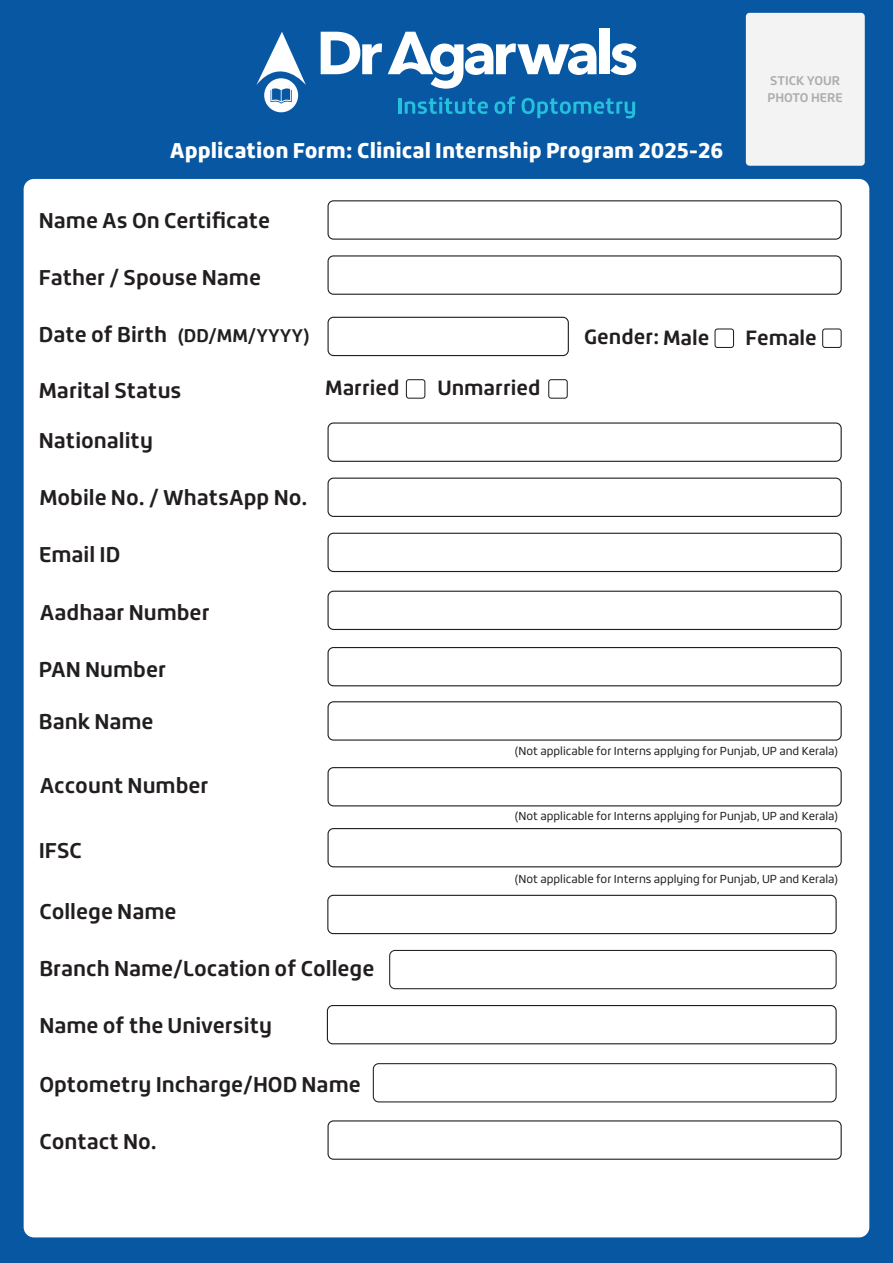
<style>
.page{position:relative;width:893px;height:1263px;background:#0857a3}
.page>*{position:absolute;margin:0;border:0;box-sizing:border-box;transform-origin:0 0}
.t1{font:700 21px "Roihu";color:#221e1f}
.t2{font:900 21px "Roihu";color:#fff}
.t3{font:700 20.25px "Roihu";color:#221e1f}
.t4{font:700 18px "Roihu";color:#221e1f}
.t5{font:700 12.3px/16.5px "Roihu";color:#acadad}
.t6{font:11.25px "Roihu";color:#221e1f}
.s1{font-size:21px}
</style>
<div class="page">
<div style="left:24px;top:179px;width:845px;height:1058px;background:#fff;border-radius:10px"></div>
<div style="left:389px;top:950px;width:448px;height:39px;border:1px solid #221e1f;border-radius:5px"></div>
<div style="left:327px;top:895px;width:510px;height:39px;border:1px solid #221e1f;border-radius:5px"></div>
<div style="left:327px;top:1005px;width:510px;height:39px;border:1px solid #221e1f;border-radius:5px"></div>
<div style="left:373px;top:1063px;width:464px;height:39px;border:1px solid #221e1f;border-radius:5px"></div>
<div style="left:746px;top:13px;width:119px;height:153px;background:#f3f3f3;border-radius:4px"></div>
<svg style="left:321px;top:32px;width:61px;height:42px"></svg>
<div style="left:599px;top:29px;width:10px;height:45px;background:#fff"></div>
<svg style="left:610px;top:43px;width:27px;height:32px"></svg>
<svg style="left:388px;top:32px;width:208px;height:57px"></svg>
<hr style="left:398px;top:98px;width:3px;height:16px;background:#23c1db">
<svg style="left:405px;top:97px;width:83px;height:17px"></svg>
<svg style="left:494px;top:96px;width:21px;height:18px"></svg>
<svg style="left:522px;top:98px;width:113px;height:20px"></svg>
<svg style="left:256px;top:32px;width:50px;height:80px"></svg>
<div style="left:327px;top:200px;width:515px;height:40px;border:1px solid #221e1f;border-radius:5px"></div>
<div style="left:327px;top:255px;width:515px;height:40px;border:1px solid #221e1f;border-radius:5px"></div>
<div style="left:327px;top:317px;width:242px;height:39px;border:1px solid #221e1f;border-radius:5px"></div>
<div style="left:327px;top:478px;width:515px;height:39px;border:1px solid #221e1f;border-radius:5px"></div>
<div style="left:327px;top:422px;width:515px;height:40px;border:1px solid #221e1f;border-radius:5px"></div>
<div style="left:327px;top:533px;width:515px;height:39px;border:1px solid #221e1f;border-radius:5px"></div>
<div style="left:327px;top:591px;width:515px;height:39px;border:1px solid #221e1f;border-radius:5px"></div>
<div style="left:327px;top:647px;width:515px;height:39px;border:1px solid #221e1f;border-radius:5px"></div>
<div style="left:327px;top:701px;width:515px;height:40px;border:1px solid #221e1f;border-radius:5px"></div>
<div style="left:327px;top:767px;width:515px;height:39px;border:1px solid #221e1f;border-radius:5px"></div>
<div style="left:327px;top:828px;width:515px;height:39px;border:1px solid #221e1f;border-radius:5px"></div>
<div style="left:327px;top:1120px;width:515px;height:40px;border:1px solid #221e1f;border-radius:5px"></div>
<div style="left:406px;top:379px;width:19px;height:20px;border:1px solid #221e1f;border-radius:2px"></div>
<div style="left:714px;top:328px;width:20px;height:20px;border:1px solid #221e1f;border-radius:2px"></div>
<div style="left:822px;top:328px;width:20px;height:20px;border:1px solid #221e1f;border-radius:2px"></div>
<div style="left:548px;top:379px;width:20px;height:20px;border:1px solid #221e1f;border-radius:2px"></div>
<p class="t2" style="left:170px;top:138px;width:555px">Application Form: Clinical Internship Program 2025-26</p>
<p class="t1" style="left:39px;top:208px;width:233px">Name As On Certificate</p>
<p class="t5" style="left:767px;top:73px;width:77px">STICK YOUR<br>PHOTO HERE</p>
<p class="t1" style="left:39px;top:265px;width:224px">Father / Spouse Name</p>
<p class="t4" style="left:39px;top:325px;width:272px"><span class="s1">Date of Birth</span> (DD/MM/YYYY)</p>
<p class="t1" style="left:39px;top:378px;width:144px">Marital Status</p>
<p class="t1" style="left:39px;top:429px;width:116px">Nationality</p>
<p class="t1" style="left:39px;top:486px;width:270px">Mobile No. / WhatsApp No.</p>
<p class="t1" style="left:39px;top:543px;width:83px">Email ID</p>
<p class="t1" style="left:40px;top:601px;width:171px">Aadhaar Number</p>
<p class="t1" style="left:39px;top:658px;width:129px">PAN Number</p>
<p class="t1" style="left:39px;top:709px;width:116px">Bank Name</p>
<p class="t3" style="left:325px;top:377px;width:76px">Married</p>
<p class="t1" style="left:40px;top:773px;width:170px">Account Number</p>
<p class="t1" style="left:39px;top:838px;width:45px">IFSC</p>
<p class="t1" style="left:39px;top:899px;width:139px">College Name</p>
<p class="t1" style="left:39px;top:956px;width:337px">Branch Name/Location of College</p>
<p class="t1" style="left:39px;top:1013px;width:234px">Name of the University</p>
<p class="t1" style="left:39px;top:1072px;width:323px">Optometry Incharge/HOD Name</p>
<p class="t1" style="left:39px;top:1129px;width:119px">Contact No.</p>
<p class="t3" style="left:437px;top:377px;width:104px">Unmarried</p>
<p class="t3" style="left:584px;top:325px;width:127px">Gender: Male</p>
<p class="t3" style="left:745px;top:326px;width:73px">Female</p>
<p class="t6" style="left:515px;top:745px;width:325px">(Not applicable for Interns applying for Punjab, UP and Kerala)</p>
<p class="t6" style="left:515px;top:810px;width:325px">(Not applicable for Interns applying for Punjab, UP and Kerala)</p>
<p class="t6" style="left:515px;top:872px;width:325px">(Not applicable for Interns applying for Punjab, UP and Kerala)</p>
</div>
